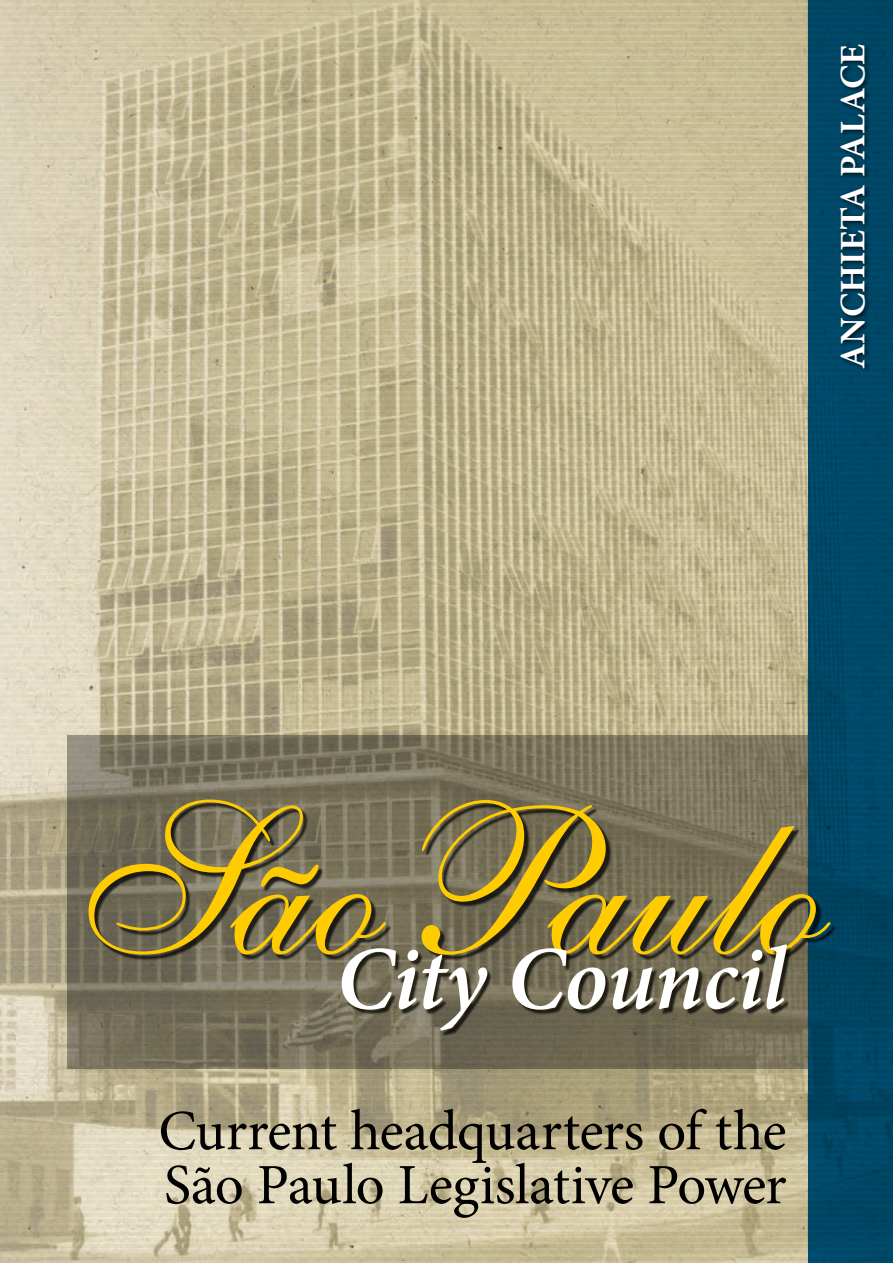
<style>
.page{position:relative;width:893px;height:1263px;background:#fff}
.page>*{position:absolute;margin:0;border:0;box-sizing:border-box;transform-origin:0 0}
.t1{font:208.95px "English 111 Vivace BT";letter-spacing:-.005em;color:#fecc00}
.t2{font:italic 600 90.45px "Minion Pro";letter-spacing:-.015em;color:#fff}
.t3{font:57px/54px "Minion Pro";letter-spacing:-.02em;color:#000}
.t4{font:700 36px "Minion Pro";color:#fff}
</style>
<div class="page">
<img style="left:0;top:0;width:808px;height:1263px">
<svg style="left:808px;top:0;width:85px;height:1263px;background:#004666"></svg>
<svg style="left:68px;top:735px;width:740px;height:333px;background:#78715c"></svg>
<div style="left:838px;top:42px;width:33px;height:332px;background:#000;opacity:.75"></div>
<div style="left:91px;top:802px;width:745px;height:159px;background:#000;opacity:.75"></div>
<div style="left:344px;top:946px;width:448px;height:90px;background:#000;opacity:.75"></div>
<p class="t4" style="left:828px;top:369px;width:327px;rotate:-90deg">ANCHIETA PALACE</p>
<h1 class="t1" style="left:71px;top:756px;width:757px">São Paulo</h1>
<h2 class="t2" style="left:336px;top:916px;width:452px">City Council</h2>
<p class="t3" style="left:158px;top:1104px;width:630px">Current headquarters of the<br>São Paulo Legislative Power</p>
</div>
